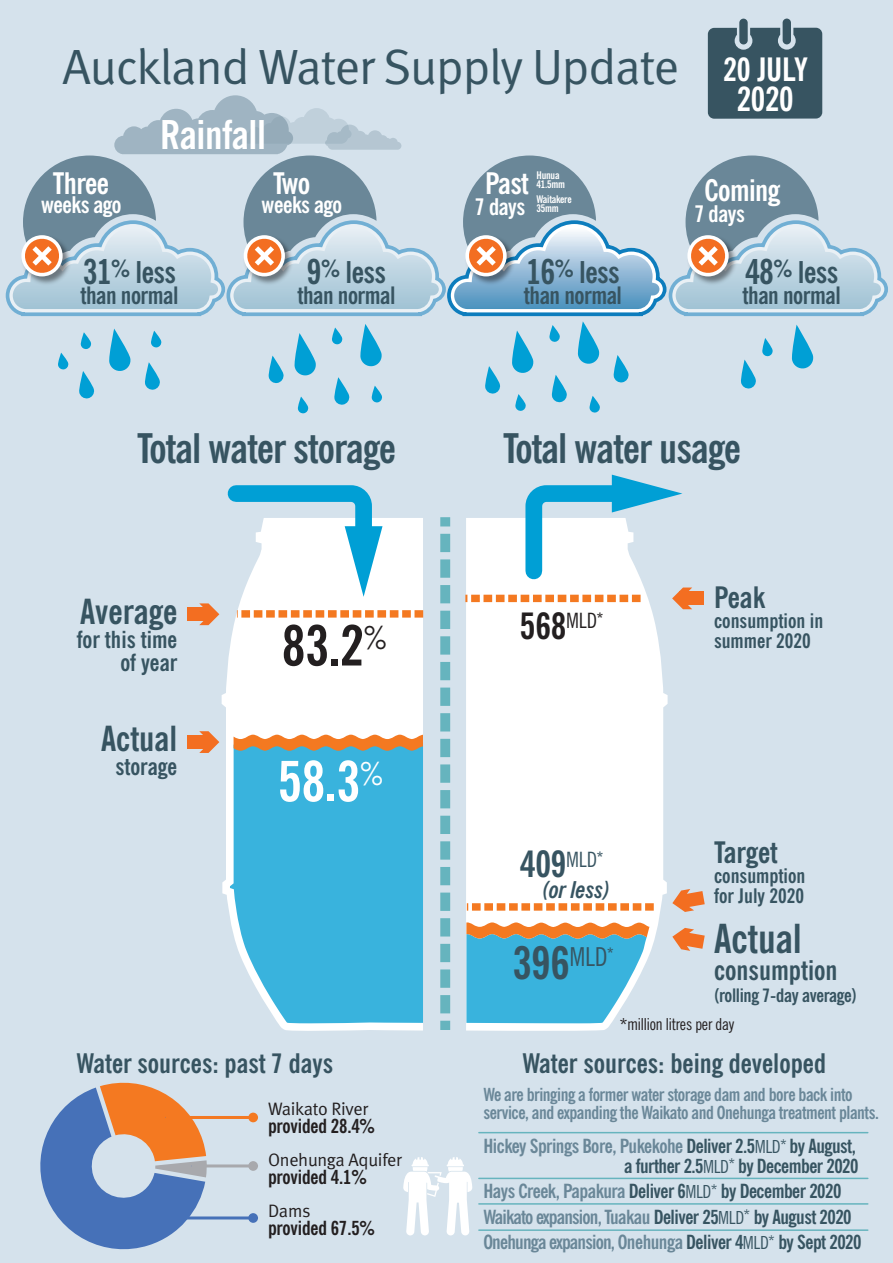
<style>
.page{position:relative;width:893px;height:1263px;background:#d5e2ec}
.page>*{position:absolute;margin:0;border:0;box-sizing:border-box;transform-origin:0 0}
.t1{font:700 condensed 55.65px "News Gothic BT";color:#231f20}
.t2{font:700 condensed 55.65px "News Gothic BT";color:#fff}
.t3{font:49.5px "Meta Normal LF";letter-spacing:-.025em;color:#375461}
.t4{font:700 condensed 45.15px "News Gothic BT";color:#375461}
.t5{font:700 condensed 40.8px "News Gothic BT";letter-spacing:-.02em;color:#375461}
.t6{font:700 condensed 40.05px "News Gothic BT";color:#375461}
.t7{font:700 condensed 39.6px "News Gothic BT";letter-spacing:-.01em;color:#fff}
.t8{font:700 condensed 36.45px "News Gothic BT";color:#231f20}
.t9{font:700 condensed 36.45px "News Gothic BT";color:#375461}
.t10{font:700 condensed 34.65px "News Gothic BT";color:#375461}
.t11{font:700 condensed 33.45px "News Gothic BT";color:#fff}
.t12{font:700 condensed 32.25px "News Gothic BT";letter-spacing:-.01em;color:#fff}
.t13{font:700 condensed 30px "News Gothic BT";letter-spacing:-.02em;color:#375461}
.t14{font:700 condensed 29.7px "News Gothic BT";letter-spacing:-.02em;color:#fff}
.t15{font:700 condensed 29.55px "News Gothic BT";color:#375461}
.t16{font:700 condensed 27.15px "News Gothic BT";color:#375461}
.t17{font:700 condensed 27px "News Gothic BT";color:#375461}
.t18{font:700 condensed 24px "News Gothic BT";letter-spacing:-.02em;color:#375461}
.t19{font:700 condensed 23.55px/23.5px "News Gothic BT";color:#375461;text-align:right}
.t20{font:italic 700 condensed 23.25px "News Gothic BT";letter-spacing:-.01em;color:#375461}
.t21{font:700 condensed 22.95px "News Gothic BT";letter-spacing:-.02em;color:#fff}
.t22{font:700 condensed 20.1px/20.1px "News Gothic BT";color:#375461}
.t23{font:700 condensed 19.5px/25.5px "News Gothic BT";letter-spacing:-.025em;color:#6a8798}
.t24{font:700 condensed 19.5px/19.5px "News Gothic BT";letter-spacing:-.025em;color:#375461;text-align:right}
.t25{font:700 condensed 19.5px "News Gothic BT";letter-spacing:-.01em;color:#231f20}
.t26{font:700 condensed 18.6px "News Gothic BT";letter-spacing:-.02em;color:#375461}
.t27{font:700 condensed 18px/18px "News Gothic BT";letter-spacing:-.025em;color:#6a8798}
.t28{font:18px "Meta Normal LF";letter-spacing:-.015em;color:#231f20}
.t29{font:condensed 16.5px "News Gothic BT";letter-spacing:-.01em;color:#231f20}
.t30{font:700 condensed 10.5px/9px "News Gothic BT";letter-spacing:-.02em;color:#fff}
.s1{font-size:34.5px}
.s2{color:#6a8798}
.s3{font-weight:400;font-size:18px}
.s4{color:#375461}
.s5{font-weight:400;font-size:18px;color:#375461}
</style>
<div class="page">
<div style="left:466px;top:609px;width:202px;height:422px;background:#fff"></div>
<svg style="left:222px;top:518px;width:201px;height:513px;background:#fafbfc"></svg>
<svg style="left:222px;top:485px;width:160px;height:112px"></svg>
<div style="left:440px;top:517px;width:10px;height:9px;background:#66b4be"></div>
<svg style="left:440px;top:534px;width:10px;height:480px"></svg>
<div style="left:440px;top:1021px;width:10px;height:9px;background:#66b4be"></div>
<svg style="left:40px;top:1082px;width:167px;height:168px"></svg>
<svg style="left:230px;top:742px;width:193px;height:281px;background:#44b7de"></svg>
<svg style="left:234px;top:735px;width:189px;height:16px;background:#d99258"></svg>
<div style="left:783px;top:19px;width:8px;height:25px;background:#375461;border-radius:4px"></div>
<div style="left:739px;top:19px;width:9px;height:25px;background:#375461;border-radius:4px"></div>
<svg style="left:237px;top:610px;width:186px;height:8px"></svg>
<svg style="left:467px;top:903px;width:187px;height:8px"></svg>
<hr style="left:166px;top:1216px;width:87px;height:3px;background:#4671b8">
<div style="left:248px;top:1213px;width:10px;height:10px;background:#4671b8;border-radius:50%"></div>
<hr style="left:192px;top:1164px;width:61px;height:3px;background:#a8a9ad">
<div style="left:248px;top:1161px;width:10px;height:10px;background:#a8a9ad;border-radius:50%"></div>
<hr style="left:166px;top:1116px;width:87px;height:3px;background:#f47921">
<div style="left:248px;top:1112px;width:10px;height:10px;background:#f47921;border-radius:50%"></div>
<hr style="left:479px;top:1178px;width:389px;height:1px;background:#66b4be">
<svg style="left:466px;top:922px;width:183px;height:101px;background:#65b4ca"></svg>
<hr style="left:479px;top:1229px;width:389px;height:2px;background:#66b4be">
<hr style="left:479px;top:1203px;width:389px;height:2px;background:#66b4be">
<hr style="left:479px;top:1132px;width:389px;height:1px;background:#66b4be">
<div style="left:188px;top:608px;width:24px;height:13px;background:#f36e21"></div>
<svg style="left:199px;top:603px;width:20px;height:22px"></svg>
<div style="left:188px;top:735px;width:24px;height:14px;background:#f36e21"></div>
<svg style="left:199px;top:731px;width:20px;height:22px"></svg>
<div style="left:679px;top:592px;width:25px;height:13px;background:#f36e21"></div>
<svg style="left:465px;top:475px;width:227px;height:134px"></svg>
<svg style="left:672px;top:928px;width:33px;height:23px"></svg>
<svg style="left:672px;top:889px;width:33px;height:23px"></svg>
<svg style="left:403px;top:1157px;width:69px;height:78px"></svg>
<svg style="left:6px;top:28px;width:882px;height:386px"></svg>
<h2 class="t3" style="left:63px;top:38px;width:618px">Auckland Water Supply Update</h2>
<h3 class="t14" style="left:53px;top:165px;width:58px">Three</h3>
<p class="t21" style="left:41px;top:191px;width:82px">weeks ago</p>
<h3 class="t7" style="left:160px;top:110px;width:107px">Rainfall</h3>
<h3 class="t14" style="left:273px;top:165px;width:39px">Two</h3>
<p class="t21" style="left:262px;top:191px;width:82px">weeks ago</p>
<h3 class="t13" style="left:83px;top:253px;width:95px"><span class="s1">31</span><sup>%</sup> less</h3>
<p class="t18" style="left:80px;top:280px;width:100px">than normal</p>
<h3 class="t13" style="left:307px;top:253px;width:80px"><span class="s1">9</span><sup>%</sup> less</h3>
<p class="t18" style="left:297px;top:280px;width:100px">than normal</p>
<h3 class="t14" style="left:485px;top:165px;width:45px">Past</h3>
<p class="t21" style="left:475px;top:193px;width:52px">7 days</p>
<p class="t30" style="left:537px;top:171px;width:30px">Hunua<br>41.5mm</p>
<p class="t30" style="left:537px;top:195px;width:37px">Waitakere<br>35mm</p>
<h3 class="t13" style="left:526px;top:253px;width:95px"><span class="s1">16</span><sup>%</sup> less</h3>
<p class="t18" style="left:524px;top:280px;width:100px">than normal</p>
<h3 class="t12" style="left:723px;top:50px;width:86px">20 JULY</h3>
<h3 class="t11" style="left:737px;top:78px;width:58px">2020</h3>
<h3 class="t14" style="left:705px;top:173px;width:77px">Coming</h3>
<p class="t21" style="left:695px;top:200px;width:52px">7 days</p>
<h3 class="t13" style="left:745px;top:253px;width:95px"><span class="s1">48</span><sup>%</sup> less</h3>
<p class="t18" style="left:743px;top:280px;width:100px">than normal</p>
<h3 class="t5" style="left:137px;top:423px;width:260px">Total water storage</h3>
<h3 class="t5" style="left:503px;top:423px;width:239px">Total water usage</h3>
<h3 class="t10" style="left:80px;top:590px;width:99px">Average</h3>
<p class="t19" style="left:77px;top:627px;width:102px">for this time of year</p>
<h3 class="t10" style="left:101px;top:718px;width:78px">Actual</h3>
<p class="t19" style="left:115px;top:754px;width:63px">storage</p>
<h1 class="t1" style="left:282px;top:611px;width:107px">83.2<sup>%</sup></h1>
<h1 class="t2" style="left:278px;top:747px;width:107px">58.3<sup>%</sup></h1>
<h3 class="t17" style="left:77px;top:1047px;width:258px">Water sources: past 7 days</h3>
<p class="t28" style="left:268px;top:1098px;width:101px">Waikato River</p>
<p class="t25" style="left:268px;top:1114px;width:109px">provided 28.4%</p>
<p class="t28" style="left:268px;top:1149px;width:135px">Onehunga Aquifer</p>
<p class="t25" style="left:268px;top:1165px;width:100px">provided 4.1%</p>
<p class="t28" style="left:268px;top:1200px;width:44px">Dams</p>
<p class="t25" style="left:268px;top:1216px;width:109px">provided 67.5%</p>
<h3 class="t8" style="left:520px;top:603px;width:85px">568<sup>MLD</sup><sup>*</sup></h3>
<h3 class="t9" style="left:520px;top:842px;width:85px">409<sup>MLD</sup><sup>*</sup></h3>
<p class="t20" style="left:543px;top:876px;width:69px">(or less)</p>
<h3 class="t4" style="left:512px;top:935px;width:103px">396<sup>MLD</sup><sup>*</sup></h3>
<h3 class="t15" style="left:714px;top:579px;width:53px">Peak</h3>
<p class="t22" style="left:714px;top:611px;width:111px">consumption in summer 2020</p>
<h3 class="t15" style="left:714px;top:834px;width:65px">Target</h3>
<p class="t22" style="left:714px;top:866px;width:93px">consumption for July 2020</p>
<h3 class="t6" style="left:714px;top:914px;width:89px">Actual</h3>
<h3 class="t16" style="left:714px;top:954px;width:125px">consumption</h3>
<p class="t26" style="left:714px;top:984px;width:144px">(rolling 7-day average)</p>
<p class="t29" style="left:620px;top:1014px;width:116px">*million litres per day</p>
<h3 class="t17" style="left:522px;top:1047px;width:305px">Water sources: being developed</h3>
<p class="t27" style="left:483px;top:1086px;width:397px">We are bringing a former water storage dam and bore back into service, and expanding the Waikato and Onehunga treatment plants.</p>
<p class="t24" style="left:483px;top:1136px;width:377px"><span class="s2">Hickey Springs Bore, Pukekohe</span> Deliver 2.5<span class="s3">MLD</span><sup>*</sup> by August, a further 2.5<span class="s3">MLD</span><sup>*</sup> by December 2020</p>
<p class="t23" style="left:483px;top:1178px;width:380px">Hays Creek, Papakura <span class="s4">Deliver 6</span><span class="s5">MLD</span><sup>*</sup> <span class="s4">by December 2020<br></span>Waikato expansion, Tuakau <span class="s4">Deliver 25</span><span class="s5">MLD</span><sup>*</sup> <span class="s4">by August 2020<br></span>Onehunga expansion, Onehunga <span class="s4">Deliver 4</span><span class="s5">MLD</span><sup>*</sup> <span class="s4">by Sept 2020</span></p>
</div>
